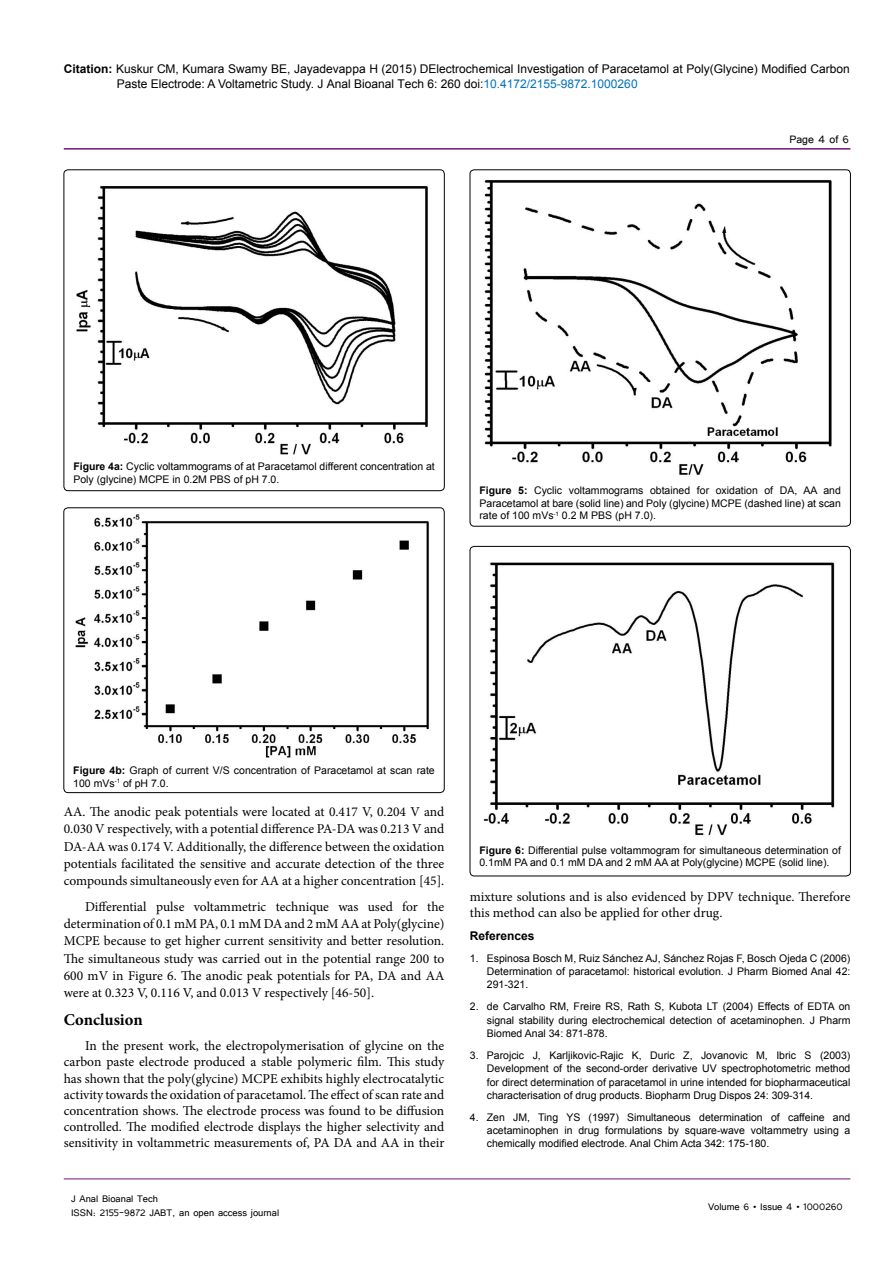
<style>
.page{position:relative;width:893px;height:1263px;background:#fff}
.page>*{position:absolute;margin:0;border:0;box-sizing:border-box;transform-origin:0 0}
.SH{font:700 16.5px "Minion Pro";color:#000}
.t1{font:13.5px/17.2px "Minion Pro";color:#000;text-align:justify}
.t2{font:13.5px "Tunga";color:#000}
.t3{font:12px/15px "Arial";color:#000}
.t4{font:12px/14.4px "Tunga";color:#000}
.t5{font:700 12px "Arial";color:#000}
.t6{font:10.5px/13.4px "Arial";color:#000;text-align:justify}
.s1{font-weight:700}
.s2{color:#0072bc}
</style>
<div class="page">
<hr style="left:64px;top:148px;width:786px;height:2px;background:#741472">
<hr style="left:64px;top:1179px;width:786px;height:1px;background:#741472">
<div style="left:64px;top:170px;width:380px;height:321px;border:1px solid #000;border-radius:4px"></div>
<img style="left:76px;top:186px;width:352px;height:268px">
<div style="left:64px;top:508px;width:380px;height:285px;border:1px solid #000;border-radius:4px"></div>
<img style="left:75px;top:514px;width:354px;height:244px">
<div style="left:470px;top:170px;width:380px;height:356px;border:1px solid #000;border-radius:4px"></div>
<img style="left:484px;top:180px;width:348px;height:295px">
<div style="left:470px;top:546px;width:380px;height:330px;border:1px solid #000;border-radius:4px"></div>
<img style="left:483px;top:562px;width:352px;height:274px">
<p class="t3" style="left:117px;top:61px;width:734px;text-indent:-53px"><span class="s1">Citation:</span> Kuskur CM, Kumara Swamy BE, Jayadevappa H (2015) DElectrochemical Investigation of Paracetamol at Poly(Glycine) Modified Carbon<br>Paste Electrode: A Voltametric Study. J Anal Bioanal Tech 6: 260 doi:<span class="s2">10.4172/2155-9872.1000260</span></p>
<p class="t2" style="left:789px;top:131px;width:61px">Page 4 of 6</p>
<p class="t6" style="left:73px;top:460px;width:363px;line-height:12.6px"><span class="s1">Figure 4a:</span> Cyclic voltammograms of at Paracetamol different concentration at<br>Poly (glycine) MCPE in 0.2M PBS of pH 7.0.</p>
<p class="t6" style="left:479px;top:484px;width:363px;line-height:12.6px"><span class="s1">Figure 5:</span> Cyclic voltammograms obtained for oxidation of DA, AA and Paracetamol at bare (solid line) and Poly (glycine) MCPE (dashed line) at scan rate of 100 mVs<sup>-1</sup> 0.2 M PBS (pH 7.0).</p>
<p class="t6" style="left:73px;top:764px;width:363px;line-height:12.6px"><span class="s1">Figure 4b:</span> Graph of current V/S concentration of Paracetamol at scan rate<br>100 mVs<sup>-1</sup> of pH 7.0.</p>
<p class="t1" style="left:64px;top:803px;width:382px">AA. The anodic peak potentials were located at 0.417 V, 0.204 V and 0.030 V respectively, with a potential difference PA-DA was 0.213 V and DA-AA was 0.174 V. Additionally, the difference between the oxidation potentials facilitated the sensitive and accurate detection of the three compounds simultaneously even for AA at a higher concentration [45].</p>
<p class="t1" style="left:64px;top:898px;width:382px;text-indent:21px">Differential pulse voltammetric technique was used for the determination of 0.1 mM PA, 0.1 mM DA and 2 mM AA at Poly(glycine)<br>MCPE because to get higher current sensitivity and better resolution.<br>The simultaneous study was carried out in the potential range 200 to 600 mV in Figure 6. The anodic peak potentials for PA, DA and AA were at 0.323 V, 0.116 V, and 0.013 V respectively [46-50].</p>
<p class="SH" style="left:64px;top:1008px;width:81px">Conclusion</p>
<p class="t1" style="left:64px;top:1038px;width:382px;line-height:16.2px;text-indent:21px">In the present work, the electropolymerisation of glycine on the carbon paste electrode produced a stable polymeric film. This study has shown that the poly(glycine) MCPE exhibits highly electrocatalytic activity towards the oxidation of paracetamol. The effect of scan rate and concentration shows. The electrode process was found to be diffusion controlled. The modified electrode displays the higher selectivity and sensitivity in voltammetric measurements of, PA DA and AA in their</p>
<p class="t4" style="left:71px;top:1190px;width:210px">J Anal Bioanal Tech<br>ISSN: 2155-9872 JABT, an open access journal</p>
<p class="t6" style="left:479px;top:844px;width:363px;line-height:12.6px"><span class="s1">Figure 6:</span> Differential pulse voltammogram for simultaneous determination of<br>0.1mM PA and 0.1 mM DA and 2 mM AA at Poly(glycine) MCPE (solid line).</p>
<p class="t1" style="left:470px;top:888px;width:382px;line-height:16.2px">mixture solutions and is also evidenced by DPV technique. Therefore this method can also be applied for other drug.</p>
<p class="t5" style="left:470px;top:927px;width:66px">References</p>
<p class="t6" style="left:487px;top:951px;width:365px;text-indent:-17px">1. Espinosa Bosch M, Ruiz Sánchez AJ, Sánchez Rojas F, Bosch Ojeda C (2006)<br>Determination of paracetamol: historical evolution. J Pharm Biomed Anal 42:<br>291-321.</p>
<p class="t6" style="left:487px;top:1000px;width:365px;text-indent:-17px">2. de Carvalho RM, Freire RS, Rath S, Kubota LT (2004) Effects of EDTA on signal stability during electrochemical detection of acetaminophen. J Pharm Biomed Anal 34: 871-878.</p>
<p class="t6" style="left:487px;top:1048px;width:365px;text-indent:-17px">3. Parojcic J, Karljikovic-Rajic K, Duric Z, Jovanovic M, Ibric S (2003)<br>Development of the second-order derivative UV spectrophotometric method for direct determination of paracetamol in urine intended for biopharmaceutical characterisation of drug products. Biopharm Drug Dispos 24: 309-314.</p>
<p class="t6" style="left:487px;top:1110px;width:365px;text-indent:-17px">4. Zen JM, Ting YS (1997) Simultaneous determination of caffeine and acetaminophen in drug formulations by square-wave voltammetry using a chemically modified electrode. Anal Chim Acta 342: 175-180.</p>
<p class="t4" style="left:708px;top:1199px;width:136px">Volume 6 • Issue 4 • 1000260</p>
</div>
